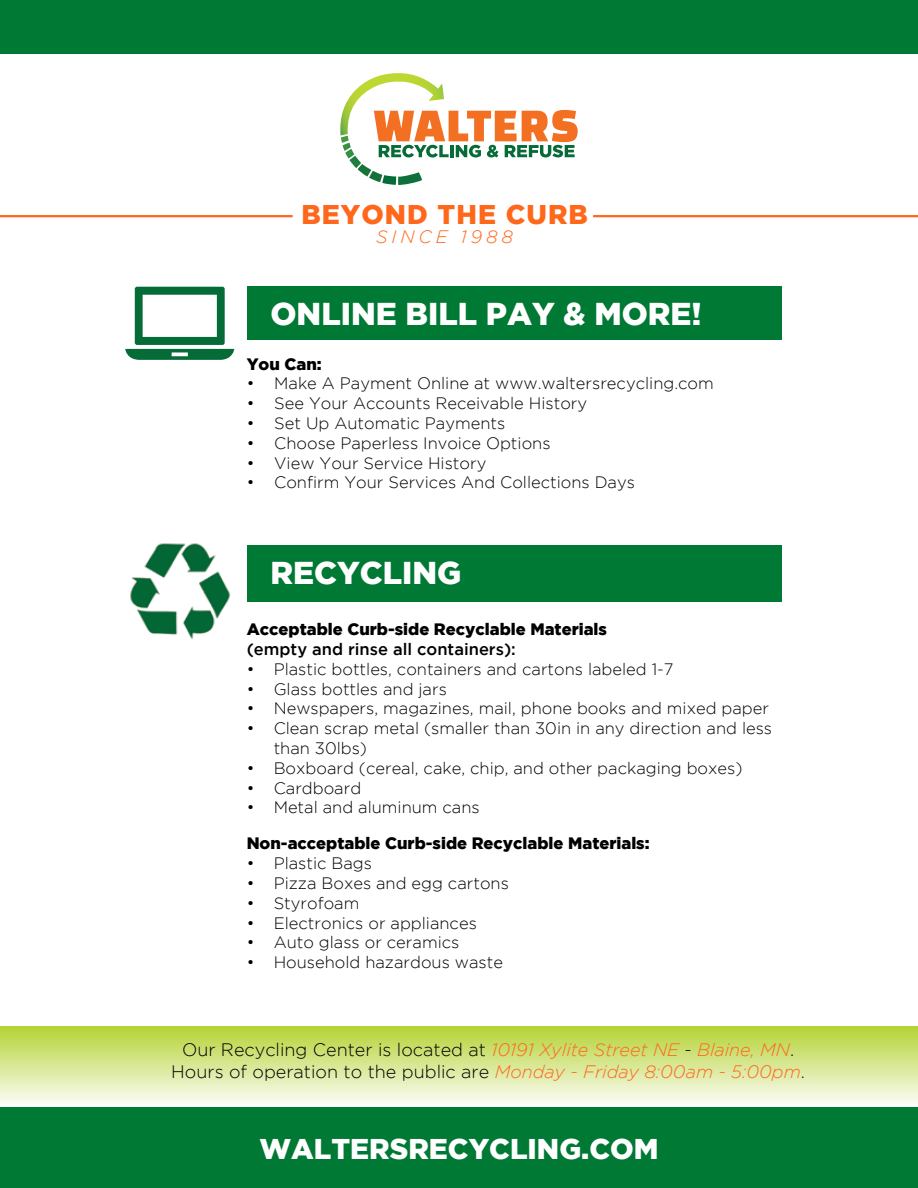
<style>
.page{position:relative;width:918px;height:1188px;background:#fff}
.page>*{position:absolute;margin:0;border:0;box-sizing:border-box;transform-origin:0 0}
.t1{font:900 31.5px "Gotham";color:#fff}
.t2{font:900 28.5px "Gotham";color:#fff}
.t3{font:900 27px "Gotham";letter-spacing:.04em;color:#ff671b}
.t4{font:300 18px/21.6px "Gotham";color:#000;text-align:center}
.t5{font:italic 300 18px "Gotham";letter-spacing:.22em;color:#ff671b}
.t6{font:300 16.5px/19.8px "Gotham";color:#000}
.t7{font:900 16.5px "Gotham";color:#000}
.t8{font:500 16.5px "Gotham";color:#000}
.s1{font-style:italic;color:#ff671b}
</style>
<div class="page">
<div style="left:0;top:0;width:918px;height:54px;background:#007934"></div>
<svg style="left:340px;top:73px;width:238px;height:112px"></svg>
<hr style="left:0;top:215px;width:293px;height:2px;background:#ff671b">
<hr style="left:593px;top:215px;width:325px;height:2px;background:#ff671b">
<div style="left:0;top:1107px;width:918px;height:81px;background:#007934"></div>
<img style="left:130px;top:543px;width:101px;height:97px">
<div style="left:247px;top:545px;width:534px;height:56px;background:#007934"></div>
<div style="left:0;top:1026px;width:918px;height:81px;background:linear-gradient(to bottom,#b4d333,#fdfefb)"></div>
<div style="left:247px;top:287px;width:534px;height:53px;background:#007934"></div>
<svg style="left:125px;top:287px;width:109px;height:73px"></svg>
<h3 class="t3" style="left:301px;top:199px;width:288px">BEYOND THE CURB</h3>
<p class="t5" style="left:376px;top:227px;width:139px">SINCE 1988</p>
<h1 class="t1" style="left:270px;top:295px;width:433px">ONLINE BILL PAY &amp; MORE!</h1>
<p class="t7" style="left:247px;top:354px;width:77px">You Can:</p>
<p class="t6" style="left:247px;top:373px;width:469px">• Make A Payment Online at www.waltersrecycling.com</p>
<p class="t6" style="left:247px;top:393px;width:342px">• See Your Accounts Receivable History</p>
<p class="t6" style="left:247px;top:413px;width:260px">• Set Up Automatic Payments</p>
<p class="t6" style="left:247px;top:433px;width:305px">• Choose Paperless Invoice Options</p>
<p class="t6" style="left:247px;top:453px;width:241px">• View Your Service History</p>
<p class="t6" style="left:247px;top:472px;width:390px">• Confirm Your Services And Collections Days</p>
<h1 class="t1" style="left:270px;top:554px;width:193px">RECYCLING</h1>
<p class="t7" style="left:247px;top:620px;width:362px">Acceptable Curb-side Recyclable Materials</p>
<p class="t8" style="left:247px;top:640px;width:271px">(empty and rinse all containers):</p>
<p class="t6" style="left:247px;top:659px;width:428px">• Plastic bottles, containers and cartons labeled 1-7</p>
<p class="t6" style="left:247px;top:679px;width:202px">• Glass bottles and jars</p>
<p class="t6" style="left:247px;top:698px;width:524px">• Newspapers, magazines, mail, phone books and mixed paper</p>
<p class="t6" style="left:274px;top:718px;width:500px;text-indent:-27px">• Clean scrap metal (smaller than 30in in any direction and less than 30lbs)</p>
<p class="t6" style="left:247px;top:758px;width:497px">• Boxboard (cereal, cake, chip, and other packaging boxes)</p>
<p class="t6" style="left:247px;top:778px;width:116px">• Cardboard</p>
<p class="t6" style="left:247px;top:797px;width:235px">• Metal and aluminum cans</p>
<p class="t7" style="left:247px;top:834px;width:404px">Non-acceptable Curb-side Recyclable Materials:</p>
<p class="t6" style="left:247px;top:853px;width:127px">• Plastic Bags</p>
<p class="t6" style="left:247px;top:873px;width:264px">• Pizza Boxes and egg cartons</p>
<p class="t6" style="left:247px;top:893px;width:114px">• Styrofoam</p>
<p class="t6" style="left:247px;top:913px;width:232px">• Electronics or appliances</p>
<p class="t6" style="left:247px;top:932px;width:214px">• Auto glass or ceramics</p>
<p class="t6" style="left:247px;top:952px;width:258px">• Household hazardous waste</p>
<p class="t4" style="left:171px;top:1039px;width:635px">Our Recycling Center is located at <span class="s1">10191 Xylite Street NE</span> - <span class="s1">Blaine, MN</span>.<br>Hours of operation to the public are <span class="s1">Monday - Friday 8:00am - 5:00pm</span>.</p>
<h2 class="t2" style="left:259px;top:1132px;width:401px">WALTERSRECYCLING.COM</h2>
</div>
